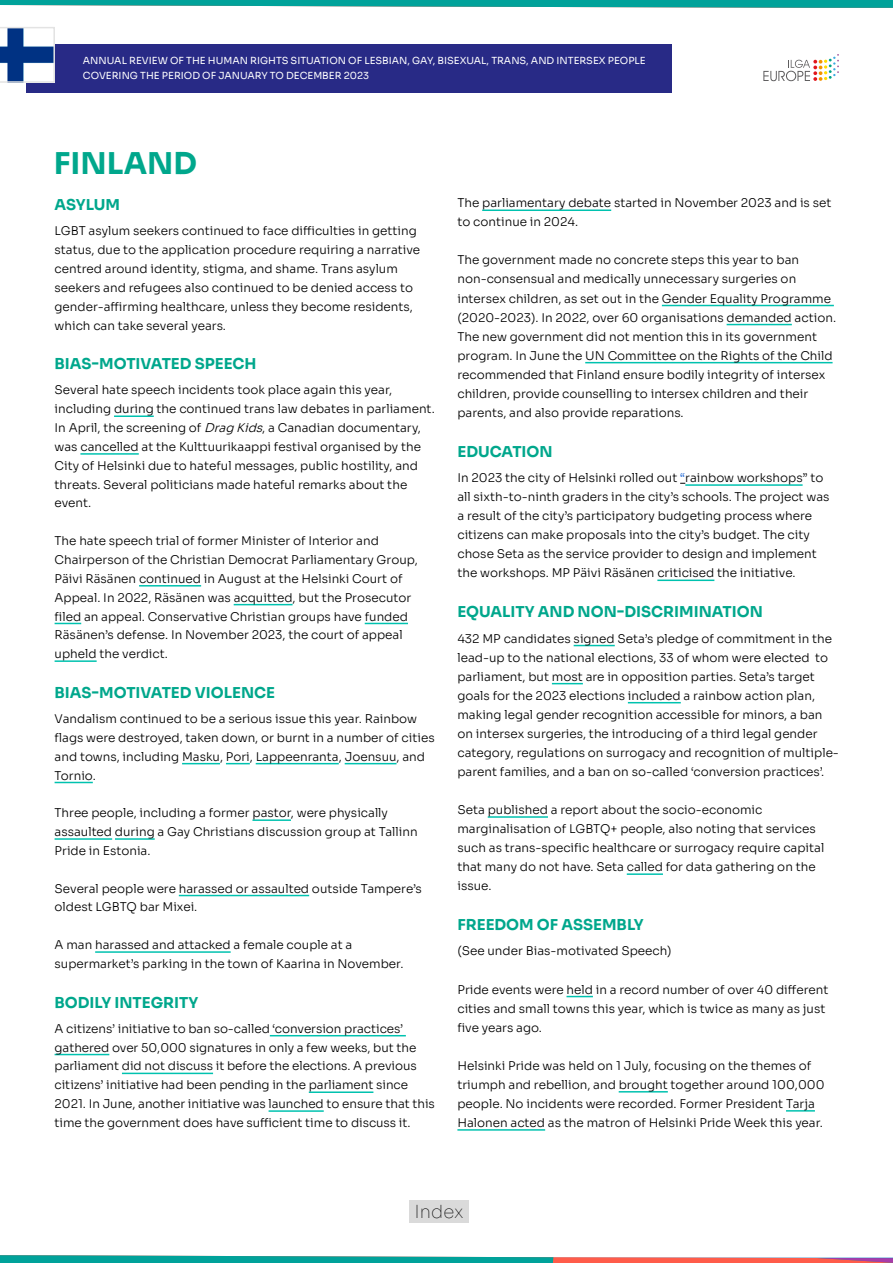
<style>
.page{position:relative;width:893px;height:1263px;background:#fff}
.page>*{position:absolute;margin:0;border:0;box-sizing:border-box;transform-origin:0 0}
.t1{font:700 30px "Sora";color:#00a78c}
.t2{font:100 18px "Sora";color:#000}
.t3{font:700 15px "Sora";color:#00a78c}
.t4{font:300 12px/19px "Sora";color:#000}
.t5{font:9.75px/15px "Sora";color:#fff}
.s1{font-style:italic}
.s2{color:#0054d1}
</style>
<div class="page">
<svg style="left:0;top:0;width:893px;height:8px;background:#2caea7"></svg>
<div style="left:27px;top:45px;width:645px;height:48px;background:#282a86"></div>
<svg style="left:763px;top:54px;width:76px;height:27px"></svg>
<div style="left:409px;top:1200px;width:60px;height:22px;background:#dadada"></div>
<svg style="left:0;top:1255px;width:893px;height:8px"></svg>
<svg style="left:0;top:27px;width:55px;height:56px"></svg>
<hr style="left:114px;top:415px;width:40px;height:2px;background:#00c2af">
<hr style="left:80px;top:453px;width:59px;height:2px;background:#00c2af">
<hr style="left:139px;top:585px;width:62px;height:1px;background:#00c2af">
<hr style="left:234px;top:604px;width:59px;height:1px;background:#00c2af">
<svg style="left:55px;top:623px;width:26px;height:1px"></svg>
<hr style="left:365px;top:623px;width:43px;height:1px;background:#00c2af">
<hr style="left:55px;top:660px;width:42px;height:2px;background:#00c2af">
<hr style="left:182px;top:763px;width:38px;height:1px;background:#00c2af">
<svg style="left:226px;top:763px;width:24px;height:1px"></svg>
<hr style="left:256px;top:763px;width:83px;height:1px;background:#00c2af">
<hr style="left:345px;top:763px;width:52px;height:1px;background:#00c2af">
<hr style="left:55px;top:782px;width:38px;height:1px;background:#00c2af">
<hr style="left:252px;top:819px;width:39px;height:2px;background:#00c2af">
<hr style="left:55px;top:838px;width:57px;height:2px;background:#00c2af">
<hr style="left:115px;top:838px;width:40px;height:2px;background:#00c2af">
<hr style="left:179px;top:895px;width:130px;height:1px;background:#00c2af">
<hr style="left:95px;top:951px;width:136px;height:2px;background:#00c2af">
<hr style="left:270px;top:1035px;width:136px;height:1px;background:#00c2af">
<hr style="left:55px;top:1054px;width:54px;height:1px;background:#00c2af">
<hr style="left:122px;top:1073px;width:91px;height:1px;background:#00c2af">
<hr style="left:309px;top:1091px;width:64px;height:2px;background:#00c2af">
<hr style="left:269px;top:1110px;width:55px;height:2px;background:#00c2af">
<hr style="left:482px;top:209px;width:129px;height:2px;background:#00c2af">
<hr style="left:662px;top:305px;width:172px;height:1px;background:#00c2af">
<hr style="left:727px;top:324px;width:65px;height:1px;background:#00c2af">
<hr style="left:585px;top:362px;width:248px;height:1px;background:#00c2af">
<hr style="left:685px;top:484px;width:118px;height:2px;background:#00c2af">
<hr style="left:657px;top:579px;width:57px;height:2px;background:#00c2af">
<hr style="left:574px;top:645px;width:41px;height:1px;background:#00c2af">
<hr style="left:552px;top:683px;width:31px;height:1px;background:#00c2af">
<hr style="left:628px;top:702px;width:53px;height:1px;background:#00c2af">
<hr style="left:488px;top:816px;width:60px;height:2px;background:#00c2af">
<hr style="left:627px;top:873px;width:36px;height:2px;background:#00c2af">
<svg style="left:566px;top:996px;width:27px;height:1px"></svg>
<hr style="left:619px;top:1091px;width:49px;height:1px;background:#00c2af">
<svg style="left:786px;top:1110px;width:29px;height:1px"></svg>
<hr style="left:457px;top:1129px;width:88px;height:2px;background:#00c2af">
<p class="t5" style="left:83px;top:52px;width:564px">ANNUAL REVIEW OF THE HUMAN RIGHTS SITUATION OF LESBIAN, GAY, BISEXUAL, TRANS, AND INTERSEX PEOPLE<br>COVERING THE PERIOD OF JANUARY TO DECEMBER 2023</p>
<h1 class="t1" style="left:54px;top:139px;width:145px">FINLAND</h1>
<p class="t3" style="left:55px;top:192px;width:67px">ASYLUM</p>
<p class="t4" style="left:55px;top:221px;width:367px">LGBT asylum seekers continued to face difficulties in getting status, due to the application procedure requiring a narrative centred around identity, stigma, and shame. Trans asylum seekers and refugees also continued to be denied access to gender-affirming healthcare, unless they become residents, which can take several years.</p>
<p class="t3" style="left:55px;top:351px;width:203px">BIAS-MOTIVATED SPEECH</p>
<p class="t4" style="left:55px;top:380px;width:382px">Several hate speech incidents took place again this year, including during the continued trans law debates in parliament.<br>In April, the screening of <span class="s1">DragKids</span>, a Canadian documentary, was cancelled at the Kulttuurikaappi festival organised by the City of Helsinki due to hateful messages, public hostility, and threats. Several politicians made hateful remarks about the event.</p>
<p class="t4" style="left:55px;top:530px;width:365px">The hate speech trial of former Minister of Interior and Chairperson of the Christian Democrat Parliamentary Group, Päivi Räsänen continued in August at the Helsinki Court of Appeal. In 2022, Räsänen was acquitted, but the Prosecutor filed an appeal. Conservative Christian groups have funded Räsänen’s defense. In November 2023, the court of appeal upheld the verdict.</p>
<p class="t3" style="left:55px;top:680px;width:222px">BIAS-MOTIVATED VIOLENCE</p>
<p class="t4" style="left:55px;top:708px;width:382px">Vandalism continued to be a serious issue this year. Rainbow flags were destroyed, taken down, or burnt in a number of cities and towns, including Masku, Pori, Lappeenranta, Joensuu, and Tornio.</p>
<p class="t4" style="left:55px;top:802px;width:365px">Three people, including a former pastor, were physically assaulted during a Gay Christians discussion group at Tallinn<br>Pride in Estonia.</p>
<p class="t4" style="left:55px;top:878px;width:369px">Several people were harassed or assaulted outside Tampere’s oldest LGBTQ bar Mixei.</p>
<p class="t4" style="left:55px;top:934px;width:350px">A man harassed and attacked a female couple at a supermarket’s parking in the town of Kaarina in November.</p>
<p class="t3" style="left:55px;top:990px;width:145px">BODILY INTEGRITY</p>
<p class="t4" style="left:55px;top:1018px;width:382px">A citizens’ initiative to ban so-called ‘conversion practices’ gathered over 50,000 signatures in only a few weeks, but the parliament did not discuss it before the elections. A previous citizens’ initiative had been pending in the parliament since 2021. In June, another initiative was launched to ensure that this time the government does have sufficient time to discuss it.</p>
<p class="t4" style="left:457px;top:192px;width:376px">The parliamentary debate started in November 2023 and is set to continue in 2024.</p>
<p class="t4" style="left:457px;top:249px;width:380px">The government made no concrete steps this year to ban non-consensual and medically unnecessary surgeries on intersex children, as set out in the Gender Equality Programme (2020-2023). In 2022, over 60 organisations demanded action.<br>The new government did not mention this in its government program. In June the UN Committee on the Rights of the Child recommended that Finland ensure bodily integrity of intersex children, provide counselling to intersex children and their parents, and also provide reparations.</p>
<p class="t3" style="left:457px;top:439px;width:97px">EDUCATION</p>
<p class="t4" style="left:457px;top:467px;width:374px">In 2023 the city of Helsinki rolled out <span class="s2">“</span>rainbow workshops” to all sixth-to-ninth graders in the city’s schools. The project was a result of the city’s participatory budgeting process where citizens can make proposals into the city’s budget. The city chose Seta as the service provider to design and implement the workshops. MP Päivi Räsänen criticised the initiative.</p>
<p class="t3" style="left:457px;top:599px;width:307px">EQUALITY AND NON-DISCRIMINATION</p>
<p class="t4" style="left:457px;top:628px;width:383px">432 MP candidates signed Seta’s pledge of commitment in the lead-up to the national elections, 33 of whom were elected to parliament, but most are in opposition parties. Seta’s target goals for the 2023 elections included a rainbow action plan, making legal gender recognition accessible for minors, a ban on intersex surgeries, the introducing of a third legal gender category, regulations on surrogacy and recognition of multiple&shy;parent families, and a ban on so-called ‘conversion practices’.</p>
<p class="t4" style="left:457px;top:799px;width:368px">Seta published a report about the socio-economic marginalisation of LGBTQ+ people, also noting that services such as trans-specific healthcare or surrogacy require capital that many do not have. Seta called for data gathering on the issue.</p>
<p class="t3" style="left:457px;top:912px;width:188px">FREEDOM OF ASSEMBLY</p>
<p class="t4" style="left:457px;top:940px;width:216px">(See under Bias-motivated Speech)</p>
<p class="t4" style="left:457px;top:979px;width:372px">Pride events were held in a record number of over 40 different cities and small towns this year, which is twice as many as just five years ago.</p>
<p class="t4" style="left:457px;top:1055px;width:369px">Helsinki Pride was held on 1 July, focusing on the themes of triumph and rebellion, and brought together around 100,000 people. No incidents were recorded. Former President Tarja Halonen acted as the matron of Helsinki Pride Week this year.</p>
<h2 class="t2" style="left:415px;top:1196px;width:50px">Index</h2>
</div>
